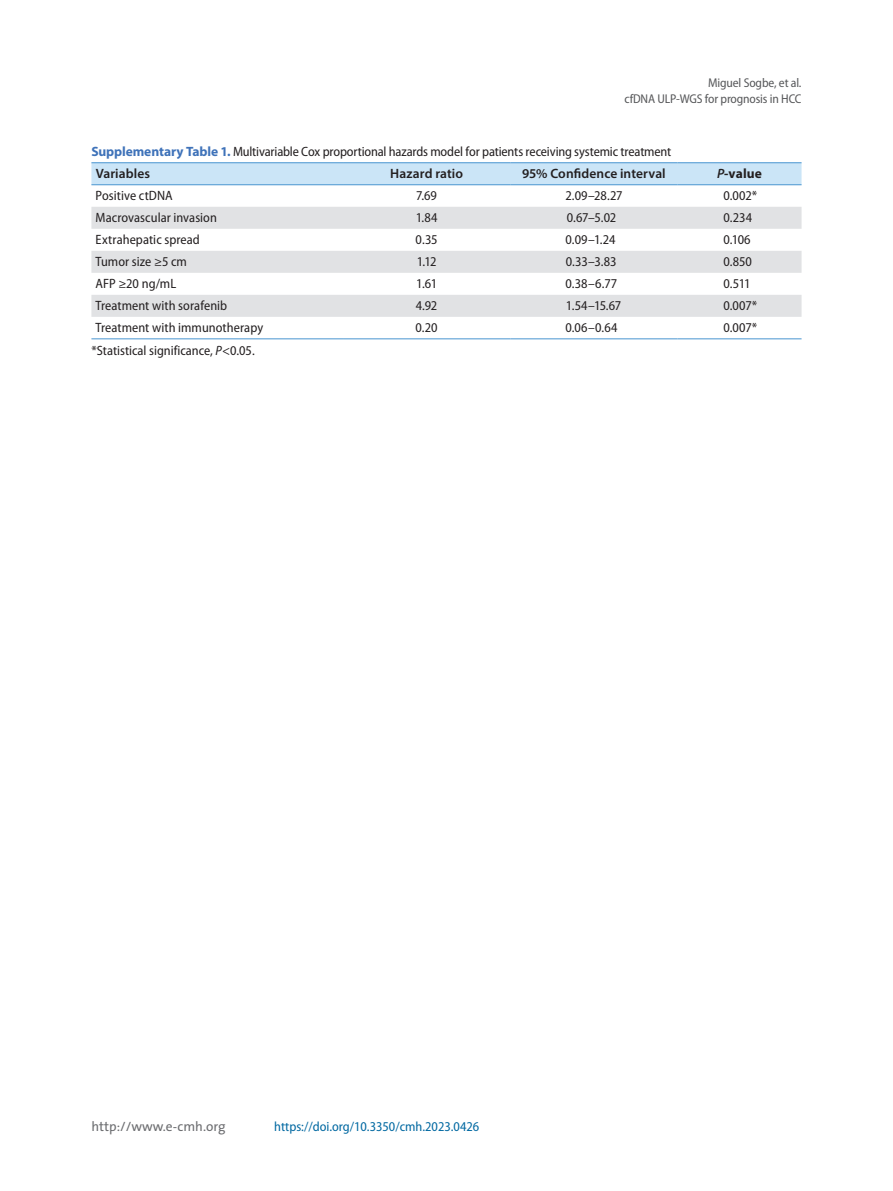
<style>
.page{position:relative;width:893px;height:1191px;background:#fff}
.page>*{position:absolute;margin:0;border:0;box-sizing:border-box;transform-origin:0 0}
.t1{font:semi-condensed 13.5px/22.4px "Myriad Pro";color:#231f20}
.t2{font:semi-condensed 13.5px "Myriad Pro";color:#0168a1}
.t3{font:600 13.5px "Myriad Pro";letter-spacing:.005em;color:#231f20}
.t4{font:13.5px "The Sans";color:#6c6d70}
.t5{font:700 13.5px "Myriad Pro";letter-spacing:.01em;color:#231f20}
.t6{font:semi-condensed 12.75px/15.8px "Myriad Pro";letter-spacing:-.01em;color:#57585a;text-align:right}
.s1{font-weight:700;font-stretch:normal;color:#3e72b9}
.s2{font-weight:600;font-stretch:normal}
.s3{font-weight:600;font-style:italic}
.s4{font-style:italic}
</style>
<div class="page">
<div style="left:91px;top:163px;width:710px;height:21px;background:#cbe5f7"></div>
<svg style="left:91px;top:207px;width:710px;height:110px;fill:#e1e2e4"></svg>
<hr style="left:91px;top:338px;width:252px;height:1px;background:#4895d0">
<hr style="left:343px;top:338px;width:167px;height:1px;background:#4895d0">
<hr style="left:510px;top:338px;width:167px;height:1px;background:#4895d0">
<hr style="left:677px;top:338px;width:124px;height:1px;background:#4895d0">
<hr style="left:91px;top:162px;width:252px;height:1px;background:#4895d0">
<hr style="left:343px;top:162px;width:167px;height:1px;background:#4895d0">
<hr style="left:510px;top:162px;width:167px;height:1px;background:#4895d0">
<hr style="left:677px;top:162px;width:124px;height:1px;background:#4895d0">
<hr style="left:91px;top:184px;width:252px;height:1px;background:#4895d0">
<hr style="left:343px;top:184px;width:167px;height:1px;background:#4895d0">
<hr style="left:510px;top:184px;width:167px;height:1px;background:#4895d0">
<hr style="left:677px;top:184px;width:124px;height:1px;background:#4895d0">
<p class="t6" style="left:625px;top:75px;width:178px">Miguel Sogbe, et al.<br>cfDNA ULP-WGS for prognosis in HCC</p>
<p class="t1" style="left:96px;top:140px;width:577px;text-indent:-4px"><span class="s1">Supplementary Table 1.</span> Multivariable Cox proportional hazards model for patients receiving systemic treatment<br><span class="s2">Variables</span></p>
<p class="t3" style="left:390px;top:165px;width:74px">Hazard ratio</p>
<p class="t3" style="left:522px;top:165px;width:145px">95% Confidence interval</p>
<p class="t5" style="left:717px;top:165px;width:47px"><span class="s3">P</span>-value</p>
<p class="t1" style="left:96px;top:185px;width:79px">Positive ctDNA</p>
<p class="t1" style="left:416px;top:185px;width:22px">7.69</p>
<p class="t1" style="left:565px;top:185px;width:59px">2.09–28.27</p>
<p class="t1" style="left:723px;top:185px;width:35px">0.002*</p>
<p class="t1" style="left:96px;top:207px;width:123px">Macrovascular invasion</p>
<p class="t1" style="left:416px;top:207px;width:23px">1.84</p>
<p class="t1" style="left:567px;top:207px;width:51px">0.67–5.02</p>
<p class="t1" style="left:723px;top:207px;width:30px">0.234</p>
<p class="t1" style="left:96px;top:229px;width:106px">Extrahepatic spread</p>
<p class="t1" style="left:416px;top:229px;width:23px">0.35</p>
<p class="t1" style="left:565px;top:229px;width:51px">0.09–1.24</p>
<p class="t1" style="left:723px;top:229px;width:29px">0.106</p>
<p class="t1" style="left:96px;top:251px;width:93px">Tumor size ≥5 cm</p>
<p class="t1" style="left:417px;top:251px;width:21px">1.12</p>
<p class="t1" style="left:566px;top:251px;width:52px">0.33–3.83</p>
<p class="t1" style="left:723px;top:251px;width:30px">0.850</p>
<p class="t1" style="left:96px;top:273px;width:82px">AFP ≥20 ng/mL</p>
<p class="t1" style="left:416px;top:273px;width:22px">1.61</p>
<p class="t1" style="left:565px;top:273px;width:53px">0.38–6.77</p>
<p class="t1" style="left:723px;top:273px;width:29px">0.511</p>
<p class="t1" style="left:96px;top:295px;width:133px">Treatment with sorafenib</p>
<p class="t1" style="left:416px;top:295px;width:23px">4.92</p>
<p class="t1" style="left:566px;top:295px;width:57px">1.54–15.67</p>
<p class="t1" style="left:723px;top:295px;width:35px">0.007*</p>
<p class="t1" style="left:96px;top:317px;width:169px">Treatment with immunotherapy</p>
<p class="t1" style="left:416px;top:317px;width:24px">0.20</p>
<p class="t1" style="left:565px;top:317px;width:54px">0.06–0.64</p>
<p class="t1" style="left:723px;top:317px;width:35px">0.007*</p>
<p class="t1" style="left:91px;top:339px;width:165px">*Statistical significance, <span class="s4">P</span>&lt;0.05.</p>
<p class="t4" style="left:91px;top:1115px;width:136px">http://www.e-cmh.org</p>
<p class="t2" style="left:274px;top:1119px;width:206px">https://doi.org/10.3350/cmh.2023.0426</p>
</div>
